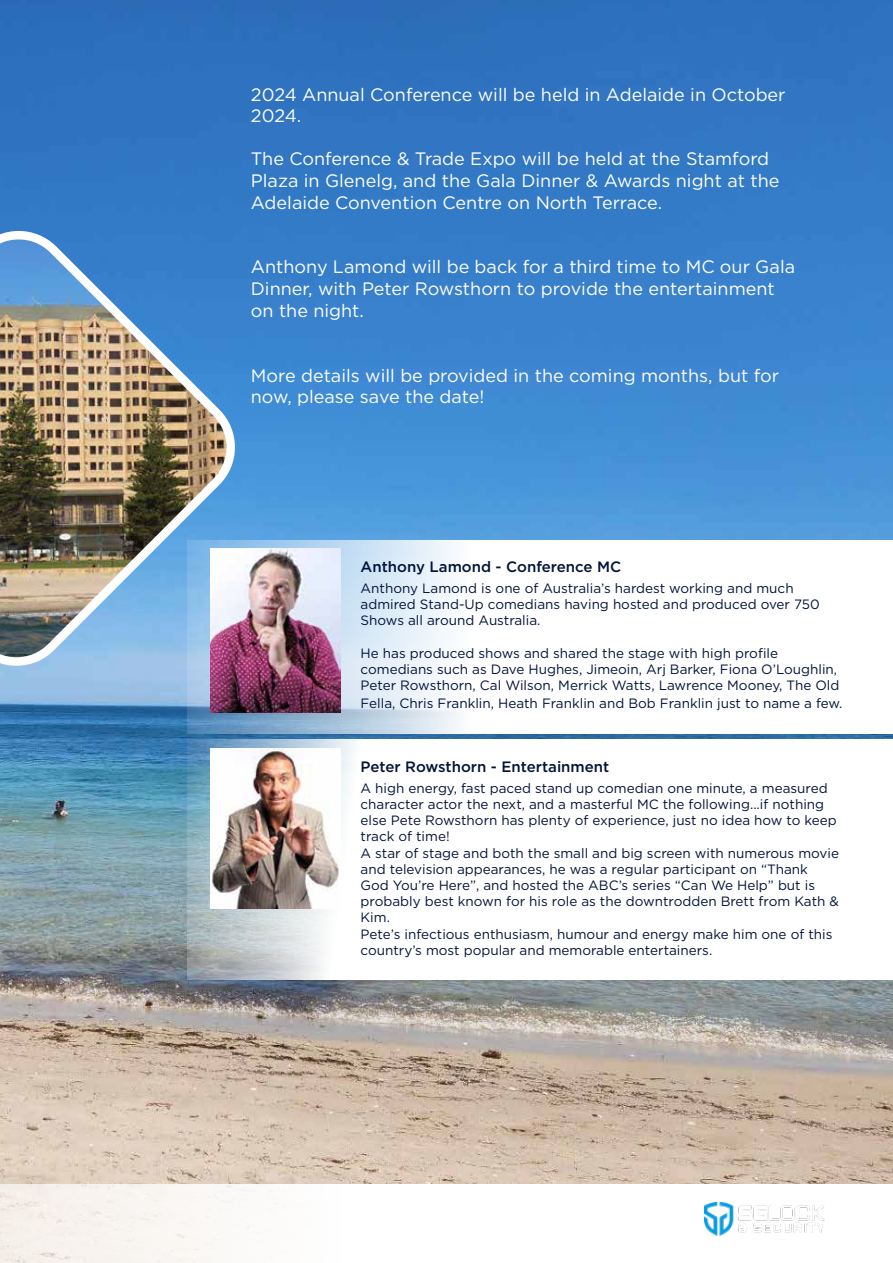
<style>
.page{position:relative;width:893px;height:1263px;background:#fff}
.page>*{position:absolute;margin:0;border:0;box-sizing:border-box;transform-origin:0 0}
.t1{font:18px/21.6px "Gotham";color:#fff}
.t2{font:500 15px "Gotham";color:#001339}
.t3{font:13.5px/16.2px "Gotham";color:#001339}
</style>
<div class="page">
<img style="left:0;top:0;width:893px;height:1184px">
<div style="left:0;top:1184px;width:893px;height:79px;background:linear-gradient(to right,#f8f4f0,#fff)"></div>
<img style="left:0;top:218px;width:247px;height:460px">
<svg style="left:187px;top:540px;width:706px;height:193px"></svg>
<img style="left:210px;top:549px;width:130px;height:163px">
<div style="left:187px;top:740px;width:706px;height:240px;background:#fff"></div>
<img style="left:212px;top:749px;width:127px;height:160px">
<img style="left:704px;top:1203px;width:120px;height:32px">
<h1 class="t1" style="left:251px;top:83px;width:536px">2024 Annual Conference will be held in Adelaide in October<br>2024.</h1>
<h1 class="t1" style="left:251px;top:148px;width:530px">The Conference &amp; Trade Expo will be held at the Stamford<br>Plaza in Glenelg, and the Gala Dinner &amp; Awards night at the<br>Adelaide Convention Centre on North Terrace.</h1>
<h1 class="t1" style="left:251px;top:256px;width:546px">Anthony Lamond will be back for a third time to MC our Gala<br>Dinner, with Peter Rowsthorn to provide the entertainment on the night.</h1>
<h1 class="t1" style="left:251px;top:364px;width:530px">More details will be provided in the coming months, but for now, please save the date!</h1>
<p class="t2" style="left:361px;top:557px;width:262px">Anthony Lamond - Conference MC</p>
<p class="t3" style="left:361px;top:580px;width:461px">Anthony Lamond is one of Australia’s hardest working and much admired Stand-Up comedians having hosted and produced over 750<br>Shows all around Australia.</p>
<p class="t3" style="left:361px;top:644px;width:480px">He has produced shows and shared the stage with high profile comedians such as Dave Hughes, Jimeoin, Arj Barker, Fiona O’Loughlin,<br>Peter Rowsthorn, Cal Wilson, Merrick Watts, Lawrence Mooney, The Old</p>
<p class="t3" style="left:361px;top:695px;width:483px">Fella, Chris Franklin, Heath Franklin and Bob Franklin just to name a few.</p>
<p class="t2" style="left:361px;top:757px;width:250px">Peter Rowsthorn - Entertainment</p>
<p class="t3" style="left:361px;top:779px;width:480px">A high energy, fast paced stand up comedian one minute, a measured character actor the next, and a masterful MC the following...if nothing else Pete Rowsthorn has plenty of experience, just no idea how to keep track of time!<br>A star of stage and both the small and big screen with numerous movie and television appearances, he was a regular participant on “Thank God You’re Here”, and hosted the ABC’s series “Can We Help” but is probably best known for his role as the downtrodden Brett from Kath &amp; Kim.<br>Pete’s infectious enthusiasm, humour and energy make him one of this country’s most popular and memorable entertainers.</p>
</div>
